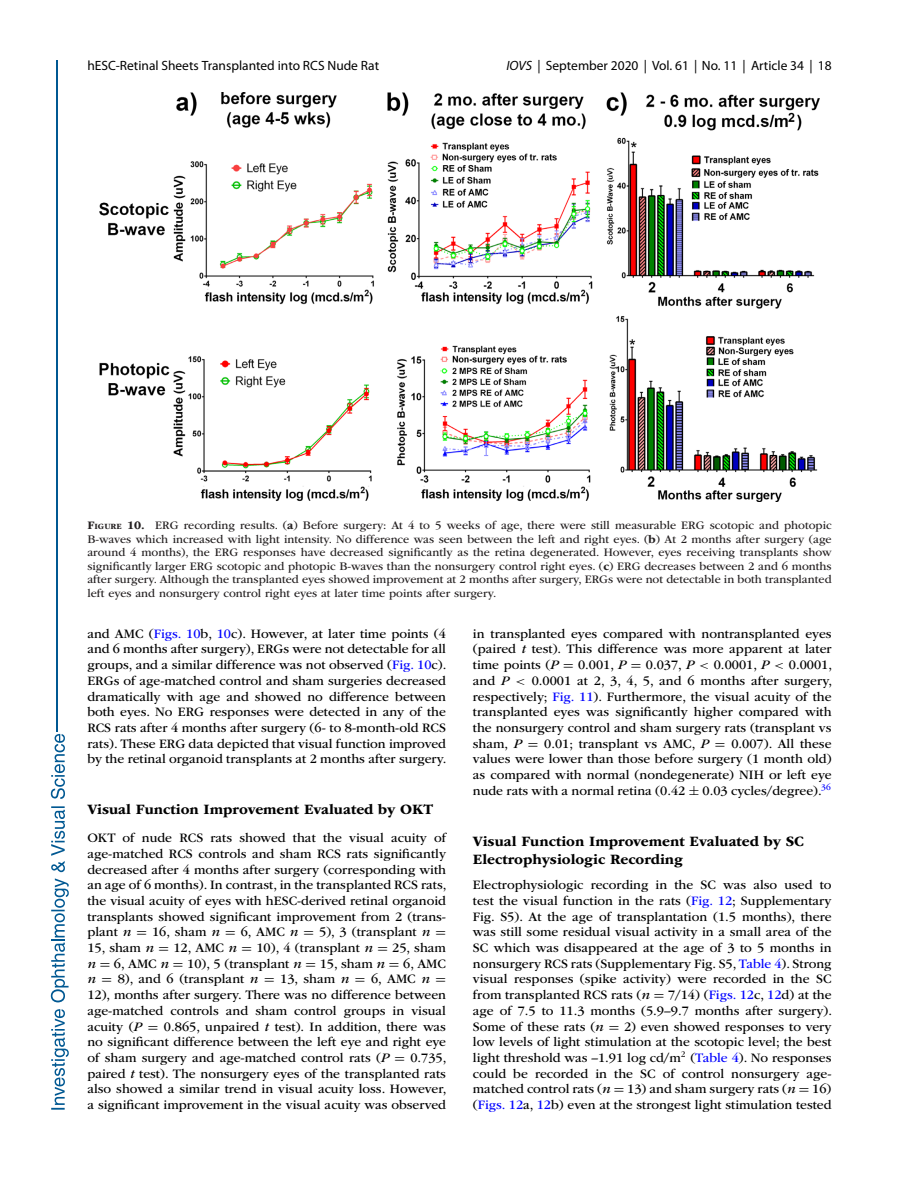
<style>
.page{position:relative;width:918px;height:1188px;background:#fff}
.page>*{position:absolute;margin:0;border:0;box-sizing:border-box;transform-origin:0 0}
.t1{font:700 15px/18px "ITC Garamond Std";color:#000}
.t2{font:13.5px/15.8px "ITC Garamond Std";color:#000;text-align:justify}
.t3{font:13.5px "Myriad Pro";color:#000}
.t4{font:12px/13.5px "ITC Garamond Std";color:#231f20;text-align:justify}
.s1{font-style:italic}
.s2{font-weight:700}
.s3{font-weight:700;font-size:8.4px}
.s4{color:#00f}
.s5{font-family:"MTSY"}
.s6{font-family:"RMTMI"}
</style>
<div class="page">
<hr style="left:57px;top:60px;width:1px;height:672px;background:#005892">
<svg style="left:51px;top:734px;width:18px;height:376px"></svg>
<img style="left:99px;top:93px;width:720px;height:408px">
<p class="t3" style="left:87px;top:57px;width:293px">hESC-Retinal Sheets Transplanted into RCS Nude Rat</p>
<p class="t3" style="left:506px;top:57px;width:327px"><span class="s1">IOVS</span> | September 2020 | Vol. 61 | No. 11 | Article 34 | 18</p>
<p class="t4" style="left:87px;top:520px;width:746px"><span class="s2">F</span><span class="s3">IGURE</span> <span class="s2">10.</span> ERG recording results. (<span class="s2">a</span>) Before surgery: At 4 to 5 weeks of age, there were still measurable ERG scotopic and photopic B-waves which increased with light intensity. No difference was seen between the left and right eyes. (<span class="s2">b</span>) At 2 months after surgery (age around 4 months), the ERG responses have decreased significantly as the retina degenerated. However, eyes receiving transplants show significantly larger ERG scotopic and photopic B-waves than the nonsurgery control right eyes. (<span class="s2">c</span>) ERG decreases between 2 and 6 months after surgery. Although the transplanted eyes showed improvement at 2 months after surgery, ERGs were not detectable in both transplanted left eyes and nonsurgery control right eyes at later time points after surgery.</p>
<p class="t2" style="left:87px;top:627px;width:361px">and AMC (<span class="s4">Figs. 10</span>b, <span class="s4">10</span>c). However, at later time points (4 and 6 months after surgery), ERGs were not detectable for all groups, and a similar difference was not observed (<span class="s4">Fig. 10</span>c).<br>ERGs of age-matched control and sham surgeries decreased dramatically with age and showed no difference between both eyes. No ERG responses were detected in any of the RCS rats after 4 months after surgery (6- to 8-month-old RCS rats). These ERG data depicted that visual function improved by the retinal organoid transplants at 2 months after surgery.</p>
<p class="t1" style="left:87px;top:801px;width:347px">Visual Function Improvement Evaluated by OKT</p>
<p class="t2" style="left:87px;top:831px;width:361px">OKT of nude RCS rats showed that the visual acuity of age-matched RCS controls and sham RCS rats significantly decreased after 4 months after surgery (corresponding with an age of 6 months). In contrast, in the transplanted RCS rats, the visual acuity of eyes with hESC-derived retinal organoid transplants showed significant improvement from 2 (trans&shy;plant <span class="s1">n</span> <span class="s5">=</span> 16, sham <span class="s1">n</span> <span class="s5">=</span> 6, AMC <span class="s1">n</span> <span class="s5">=</span> 5), 3 (transplant <span class="s1">n</span> <span class="s5">= </span>15, sham <span class="s1">n</span> <span class="s5">=</span> 12, AMC <span class="s1">n</span> <span class="s5">=</span> 10), 4 (transplant <span class="s1">n</span> <span class="s5">=</span> 25, sham <span class="s1">n</span> <span class="s5">=</span> 6, AMC <span class="s1">n</span> <span class="s5">=</span> 10), 5 (transplant <span class="s1">n</span> <span class="s5">=</span> 15, sham <span class="s1">n</span> <span class="s5">=</span> 6, AMC <span class="s1">n</span> <span class="s5">=</span> 8), and 6 (transplant <span class="s1">n</span> <span class="s5">=</span> 13, sham <span class="s1">n</span> <span class="s5">=</span> 6, AMC <span class="s1">n</span> <span class="s5">= </span>12), months after surgery. There was no difference between age-matched controls and sham control groups in visual acuity (<span class="s1">P</span> <span class="s5">=</span> 0.865, unpaired <span class="s1">t</span> test). In addition, there was no significant difference between the left eye and right eye of sham surgery and age-matched control rats (<span class="s1">P</span> <span class="s5">=</span> 0.735, paired <span class="s1">t</span> test). The nonsurgery eyes of the transplanted rats also showed a similar trend in visual acuity loss. However, a significant improvement in the visual acuity was observed</p>
<p class="t2" style="left:473px;top:627px;width:361px">in transplanted eyes compared with nontransplanted eyes (paired <span class="s1">t</span> test). This difference was more apparent at later time points (<span class="s1">P</span> <span class="s5">=</span> 0.001, <span class="s1">P</span> <span class="s5">=</span> 0.037, <span class="s1">P</span> <span class="s6">&lt;</span> 0.0001, <span class="s1">P</span> <span class="s6">&lt;</span> 0.0001, and <span class="s1">P</span> <span class="s6">&lt;</span> 0.0001 at 2, 3, 4, 5, and 6 months after surgery, respectively; <span class="s4">Fig. 11</span>). Furthermore, the visual acuity of the transplanted eyes was significantly higher compared with the nonsurgery control and sham surgery rats (transplant vs sham, <span class="s1">P</span> <span class="s5">=</span> 0.01; transplant vs AMC, <span class="s1">P</span> <span class="s5">=</span> 0.007). All these values were lower than those before surgery (1 month old) as compared with normal (nondegenerate) NIH or left eye nude rats with a normal retina (0.42 <span class="s5">±</span> 0.03 cycles/degree).<sup>36</sup></p>
<p class="t1" style="left:473px;top:833px;width:333px">Visual Function Improvement Evaluated by SC<br>Electrophysiologic Recording</p>
<p class="t2" style="left:473px;top:878px;width:361px">Electrophysiologic recording in the SC was also used to test the visual function in the rats (<span class="s4">Fig. 12</span>; Supplementary Fig. S5). At the age of transplantation (1.5 months), there was still some residual visual activity in a small area of the SC which was disappeared at the age of 3 to 5 months in nonsurgery RCS rats (Supplementary Fig. S5, <span class="s4">Table 4</span>). Strong visual responses (spike activity) were recorded in the SC from transplanted RCS rats (<span class="s1">n</span> <span class="s5">=</span> 7/14) (<span class="s4">Figs. 12</span>c, <span class="s4">12</span>d) at the age of 7.5 to 11.3 months (5.9–9.7 months after surgery).<br>Some of these rats (<span class="s1">n</span> <span class="s5">=</span> 2) even showed responses to very low levels of light stimulation at the scotopic level; the best light threshold was –1.91 log cd/m<sup>2</sup> (<span class="s4">Table 4</span>). No responses could be recorded in the SC of control nonsurgery age&shy;matched control rats (<span class="s1">n</span> <span class="s5">=</span> 13) and sham surgery rats (<span class="s1">n</span> <span class="s5">=</span> 16) (<span class="s4">Figs. 12</span>a, <span class="s4">12</span>b) even at the strongest light stimulation tested</p>
</div>
